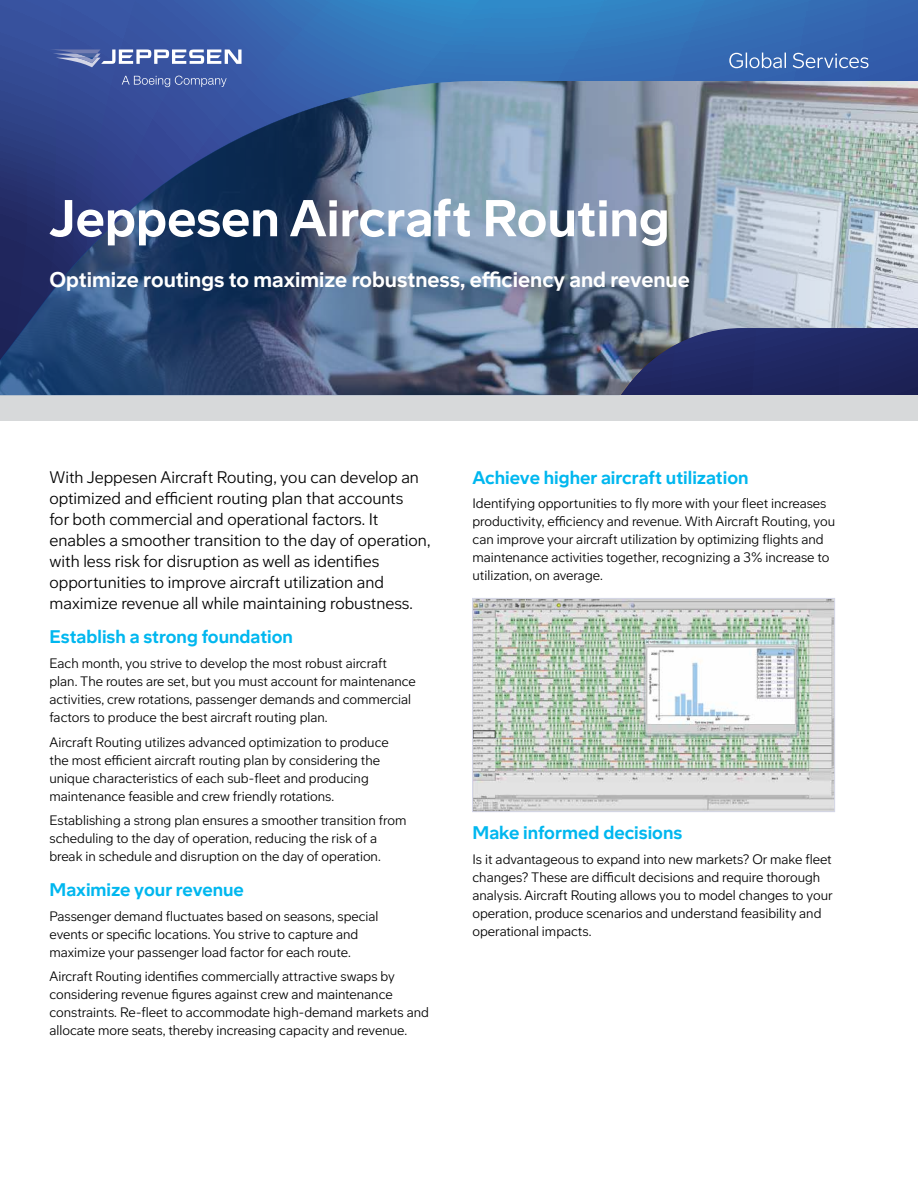
<style>
.page{position:relative;width:918px;height:1188px;background:#fff}
.page>*{position:absolute;margin:0;border:0;box-sizing:border-box;transform-origin:0 0}
.t1{font:700 51px "Boeing Meso";color:#fff}
.t2{font:700 21px "Boeing Meso";color:#fff}
.t3{font:700 18px "Boeing Meso";color:#00b7ef}
.t4{font:300 16.5px/21px "Boeing Meso";color:#000}
.t5{font:300 13.5px/18px "Boeing Meso";color:#000}
</style>
<div class="page">
<svg style="left:0;top:0;width:918px;height:81px;background:#346ab2"></svg>
<div style="left:0;top:395px;width:918px;height:26px;background:#d7d9da"></div>
<svg style="left:729px;top:53px;width:140px;height:15px;background:#6286c0"></svg>
<img style="left:0;top:81px;width:918px;height:314px">
<img style="left:474px;top:600px;width:359px;height:210px">
<div style="left:472px;top:598px;width:363px;height:214px;border:1px solid #d4d6e7"></div>
<svg style="left:122px;top:76px;width:105px;height:11px"></svg>
<svg style="left:49px;top:49px;width:193px;height:18px"></svg>
<h1 class="t1" style="left:49px;top:187px;width:622px">Jeppesen Aircraft Routing</h1>
<h2 class="t2" style="left:49px;top:267px;width:642px">Optimize routings to maximize robustness, efficiency and revenue</h2>
<p class="t4" style="left:49px;top:466px;width:382px">With Jeppesen Aircraft Routing, you can develop an optimized and efficient routing plan that accounts<br>for both commercial and operational factors. It enables a smoother transition to the day of operation, with less risk for disruption as well as identifies opportunities to improve aircraft utilization and maximize revenue all while maintaining robustness.</p>
<h3 class="t3" style="left:49px;top:626px;width:245px">Establish a strong foundation</h3>
<p class="t5" style="left:49px;top:654px;width:368px">Each month, you strive to develop the most robust aircraft plan. The routes are set, but you must account for maintenance activities, crew rotations, passenger demands and commercial factors to produce the best aircraft routing plan.</p>
<p class="t5" style="left:49px;top:733px;width:341px">Aircraft Routing utilizes advanced optimization to produce the most efficient aircraft routing plan by considering the unique characteristics of each sub-fleet and producing maintenance feasible and crew friendly rotations.</p>
<p class="t5" style="left:49px;top:812px;width:358px">Establishing a strong plan ensures a smoother transition from scheduling to the day of operation, reducing the risk of a break in schedule and disruption on the day of operation.</p>
<h3 class="t3" style="left:49px;top:878px;width:196px">Maximize your revenue</h3>
<p class="t5" style="left:49px;top:907px;width:331px">Passenger demand fluctuates based on seasons, special events or specific locations. You strive to capture and maximize your passenger load factor for each route.</p>
<p class="t5" style="left:49px;top:968px;width:381px">Aircraft Routing identifies commercially attractive swaps by considering revenue figures against crew and maintenance constraints. Re-fleet to accommodate high-demand markets and allocate more seats, thereby increasing capacity and revenue.</p>
<h3 class="t3" style="left:472px;top:466px;width:278px">Achieve higher aircraft utilization</h3>
<p class="t5" style="left:472px;top:495px;width:364px">Identifying opportunities to fly more with your fleet increases productivity, efficiency and revenue. With Aircraft Routing, you can improve your aircraft utilization by optimizing flights and maintenance activities together, recognizing a 3% increase to utilization, on average.</p>
<h3 class="t3" style="left:472px;top:822px;width:211px">Make informed decisions</h3>
<p class="t5" style="left:472px;top:850px;width:362px">Is it advantageous to expand into new markets? Or make fleet changes? These are difficult decisions and require thorough analysis. Aircraft Routing allows you to model changes to your operation, produce scenarios and understand feasibility and operational impacts.</p>
</div>
